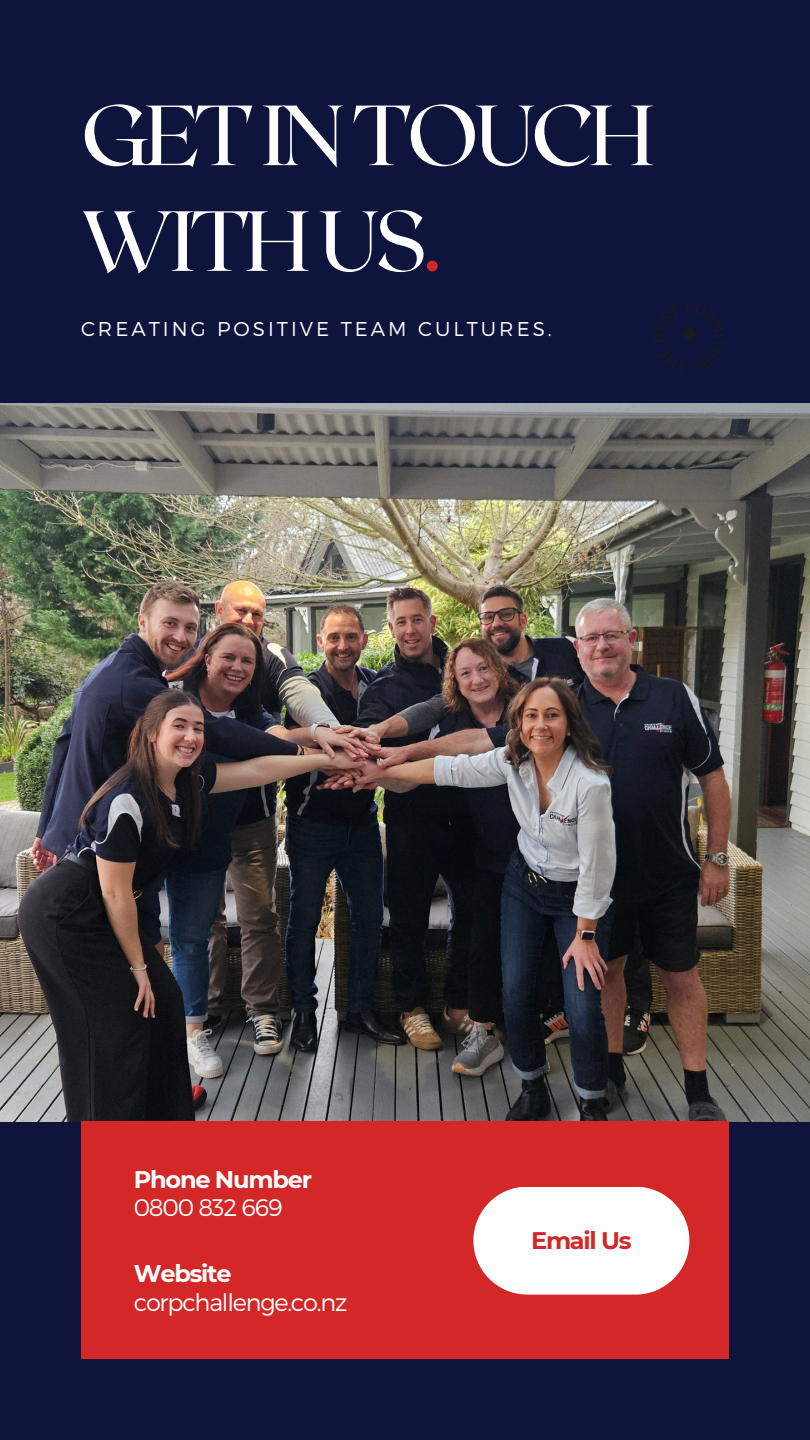
<style>
.page{position:relative;width:810px;height:1440px;background:#0e143b}
.page>*{position:absolute;margin:0;border:0;box-sizing:border-box;transform-origin:0 0}
.t1{font:85.1px/105.8px "Roxborough CF";letter-spacing:-.05em;color:#fff}
.t2{font:300 24px "Montserrat";letter-spacing:-.05em;color:#fff}
.t3{font:700 24px "Montserrat";letter-spacing:-.05em;color:#fff}
.t4{font:700 24px "Montserrat";letter-spacing:-.05em;color:#d32728}
.t5{font:300 20px "Montserrat";letter-spacing:.15em;color:#fff}
.t6{font:16.5px "Poppins";color:#1b1b1b}
.s1{color:#d32728}
</style>
<div class="page">
<img style="left:0;top:404px;width:810px;height:717px">
<div style="left:81px;top:1122px;width:648px;height:237px;background:#d32728"></div>
<div style="left:473px;top:1187px;width:216px;height:108px;background:#fff;border-radius:54px"></div>
<svg style="left:683px;top:328px;width:13px;height:12px"></svg>
<h1 class="t1" style="left:81px;top:78px;width:575px">GETINTOUCH<br>WITHUS<span class="s1">.</span></h1>
<p class="t5" style="left:81px;top:315px;width:472px">CREATING POSITIVE TEAM CULTURES.</p>
<p class="t6" style="left:648px;top:343px;width:12px;rotate:-90deg">B</p>
<h3 class="t3" style="left:134px;top:1165px;width:180px">Phone Number</h3>
<h4 class="t2" style="left:134px;top:1192px;width:150px">0800 832 669</h4>
<h2 class="t3" style="left:134px;top:1259px;width:99px">Website</h2>
<p class="t2" style="left:134px;top:1287px;width:215px">corpchallenge.co.nz</p>
<h1 class="t4" style="left:531px;top:1226px;width:102px">Email Us</h1>
</div>
